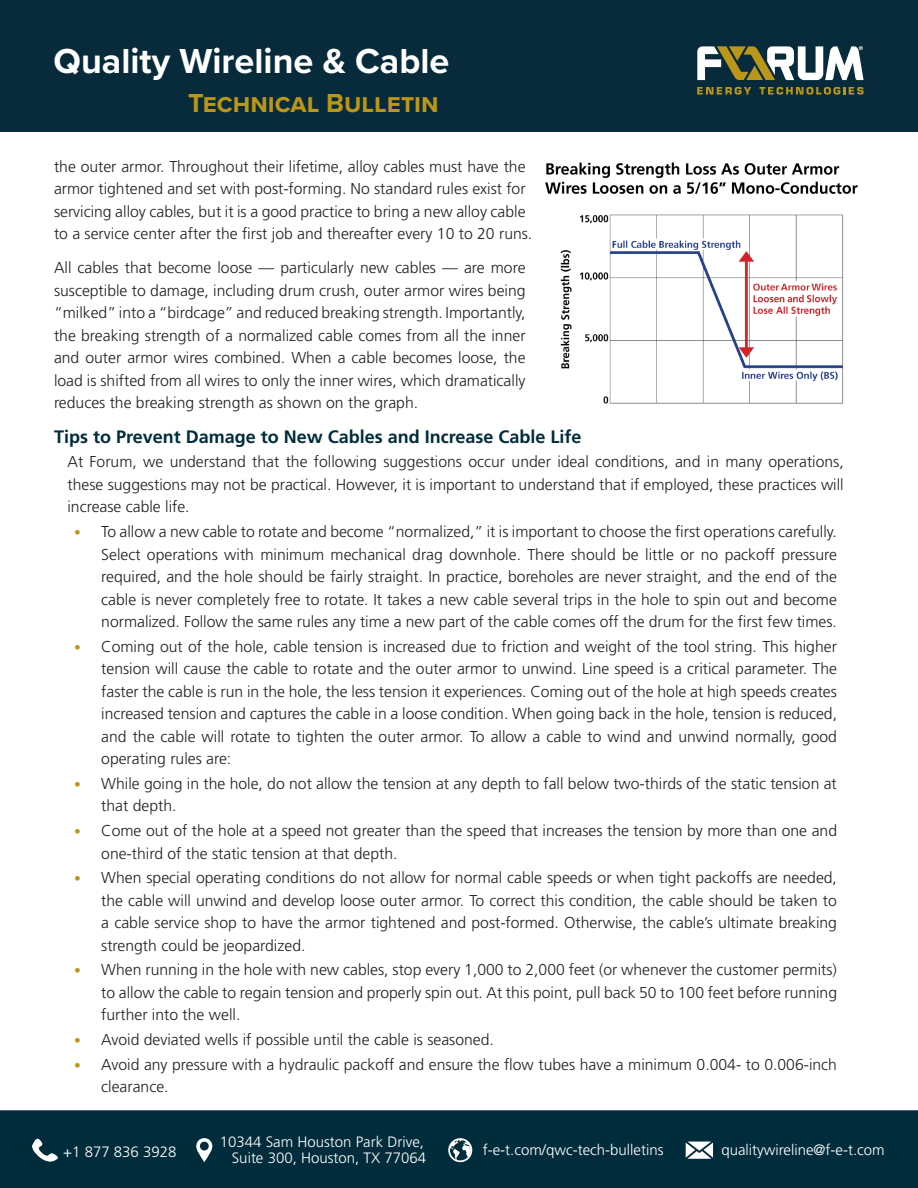
<style>
.page{position:relative;width:918px;height:1188px;background:#fff}
.page>*{position:absolute;margin:0;border:0;box-sizing:border-box;transform-origin:0 0}
.t1{font:700 36px "Proxima Nova";color:#fff}
.t2{font:700 27px "Proxima Nova";color:#ba9719}
.Text{font:700 18px "Frutiger LT Std";color:#002c3b}
.Text-2{font:300 15.75px/22.5px "Frutiger LT Std";color:#231f20;text-align:justify}
.Address{font:300 15px/16.5px "Frutiger LT Std";color:#fff;text-align:right}
.t3{font:700 5.4px "Frutiger LT Std";color:#fff}
.s1{font-size:13.5px;color:#ba9719}
</style>
<div class="page">
<div style="left:0;top:0;width:918px;height:132px;background:#082b3b"></div>
<svg style="left:697px;top:46px;width:167px;height:34px"></svg>
<svg style="left:697px;top:87px;width:54px;height:8px"></svg>
<svg style="left:759px;top:87px;width:105px;height:8px"></svg>
<div style="left:0;top:1110px;width:918px;height:78px;background:#002c3b"></div>
<svg style="left:32px;top:1139px;width:26px;height:23px"></svg>
<svg style="left:448px;top:1138px;width:24px;height:24px"></svg>
<svg style="left:196px;top:1138px;width:17px;height:24px"></svg>
<svg style="left:686px;top:1142px;width:27px;height:17px"></svg>
<img style="left:545px;top:162px;width:313px;height:242px">
<h1 class="t1" style="left:53px;top:34px;width:398px">Quality Wireline &amp; Cable</h1>
<h2 class="t2" style="left:188px;top:83px;width:252px">Technical Bulletin</h2>
<p class="t3" style="left:859px;top:45px;width:6px">®</p>
<p class="Text-2" style="left:54px;top:155px;width:480px;text-align:left">the outer armor. Throughout their lifetime, alloy cables must have the armor tightened and set with post-forming. No standard rules exist for servicing alloy cables, but it is a good practice to bring a new alloy cable to a service center after the first job and thereafter every 10 to 20 runs.</p>
<p class="Text-2" style="left:54px;top:257px;width:473px">All cables that become loose — particularly new cables — are more susceptible to damage, including drum crush, outer armor wires being “milked” into a “birdcage” and reduced breaking strength. Importantly, the breaking strength of a normalized cable comes from all the inner and outer armor wires combined. When a cable becomes loose, the load is shifted from all wires to only the inner wires, which dramatically reduces the breaking strength as shown on the graph.</p>
<p class="Text" style="left:54px;top:426px;width:529px">Tips to Prevent Damage to New Cables and Increase Cable Life</p>
<p class="Text-2" style="left:68px;top:451px;width:778px">At Forum, we understand that the following suggestions occur under ideal conditions, and in many operations, these suggestions may not be practical. However, it is important to understand that if employed, these practices will increase cable life.</p>
<p class="Text-2" style="left:101px;top:521px;width:737px;text-indent:-27px"><span class="s1">•</span> To allow a new cable to rotate and become “normalized,” it is important to choose the first operations carefully.<br>Select operations with minimum mechanical drag downhole. There should be little or no packoff pressure required, and the hole should be fairly straight. In practice, boreholes are never straight, and the end of the cable is never completely free to rotate. It takes a new cable several trips in the hole to spin out and become normalized. Follow the same rules any time a new part of the cable comes off the drum for the first few times.</p>
<p class="Text-2" style="left:101px;top:635px;width:737px;text-indent:-27px"><span class="s1">•</span> Coming out of the hole, cable tension is increased due to friction and weight of the tool string. This higher tension will cause the cable to rotate and the outer armor to unwind. Line speed is a critical parameter. The faster the cable is run in the hole, the less tension it experiences. Coming out of the hole at high speeds creates increased tension and captures the cable in a loose condition. When going back in the hole, tension is reduced, and the cable will rotate to tighten the outer armor. To allow a cable to wind and unwind normally, good operating rules are:</p>
<p class="Text-2" style="left:101px;top:772px;width:737px;text-indent:-27px"><span class="s1">•</span> While going in the hole, do not allow the tension at any depth to fall below two-thirds of the static tension at that depth.</p>
<p class="Text-2" style="left:101px;top:820px;width:737px;text-indent:-27px"><span class="s1">•</span> Come out of the hole at a speed not greater than the speed that increases the tension by more than one and one-third of the static tension at that depth.</p>
<p class="Text-2" style="left:101px;top:867px;width:737px;text-indent:-27px"><span class="s1">•</span> When special operating conditions do not allow for normal cable speeds or when tight packoffs are needed, the cable will unwind and develop loose outer armor. To correct this condition, the cable should be taken to a cable service shop to have the armor tightened and post-formed. Otherwise, the cable’s ultimate breaking strength could be jeopardized.</p>
<p class="Text-2" style="left:101px;top:959px;width:737px;text-indent:-27px"><span class="s1">•</span> When running in the hole with new cables, stop every 1,000 to 2,000 feet (or whenever the customer permits) to allow the cable to regain tension and properly spin out. At this point, pull back 50 to 100 feet before running further into the well.</p>
<p class="Text-2" style="left:74px;top:1029px;width:421px"><span class="s1">•</span> Avoid deviated wells if possible until the cable is seasoned.</p>
<p class="Text-2" style="left:101px;top:1053px;width:737px;text-indent:-27px"><span class="s1">•</span> Avoid any pressure with a hydraulic packoff and ensure the flow tubes have a minimum 0.004- to 0.006-inch clearance.</p>
<p class="Address" style="left:220px;top:1134px;width:208px">10344 Sam Houston Park Drive,<br>Suite 300, Houston, TX 77064</p>
<p class="Address" style="left:721px;top:1142px;width:165px">qualitywireline@f-e-t.com</p>
<p class="Address" style="left:63px;top:1144px;width:115px">+1 877 836 3928</p>
<p class="Address" style="left:483px;top:1142px;width:182px">f-e-t.com/qwc-tech-bulletins</p>
</div>
